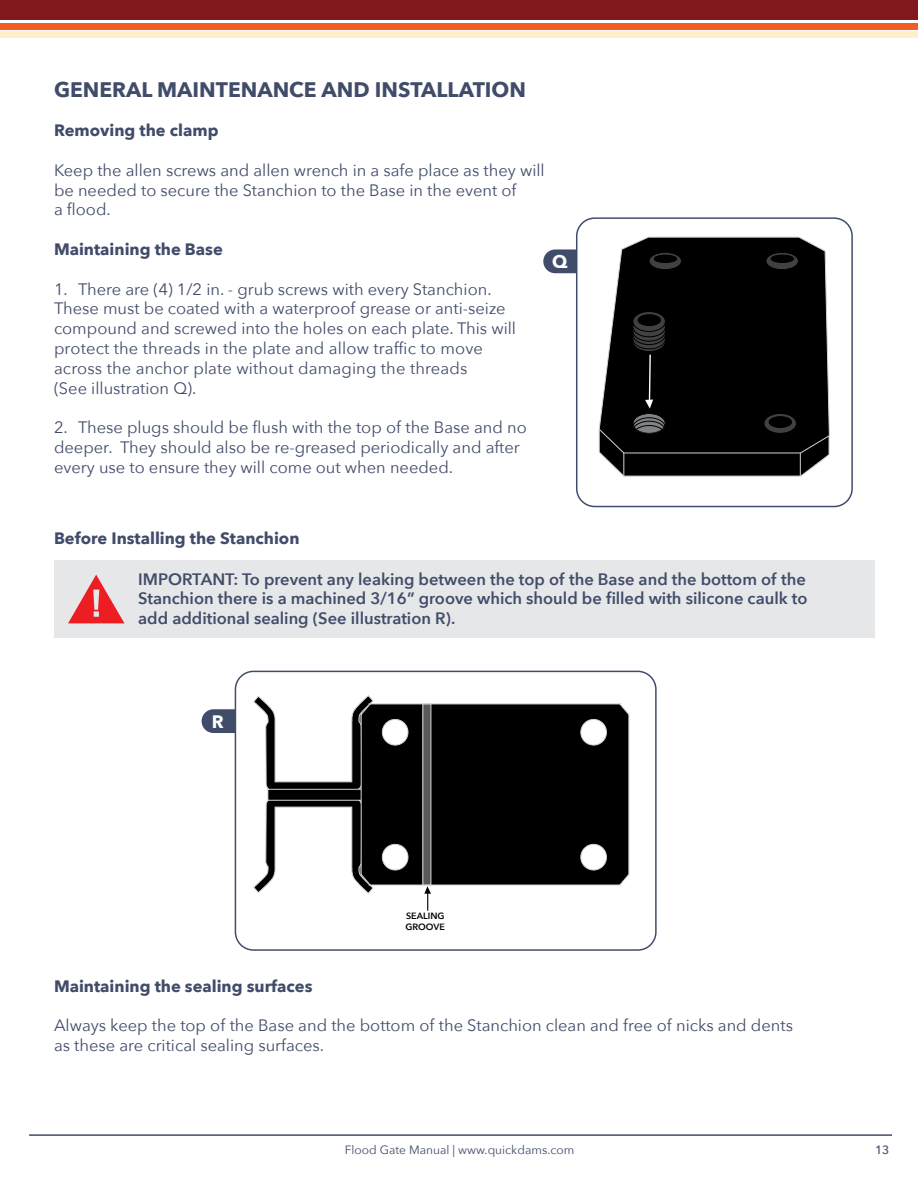
<style>
.page{position:relative;width:918px;height:1188px;background:#fff}
.page>*{position:absolute;margin:0;border:0;box-sizing:border-box;transform-origin:0 0}
.t1{font:700 21px "Avenir Next";color:#414c6a}
.t2{font:700 18px "Avenir Next";color:#fff}
.t3{font:16.5px/19.8px "Avenir Next";color:#414c6a}
.t4{font:600 16.5px/19.8px "Avenir Next";color:#414c6a;text-align:justify}
.t5{font:700 16.5px "Avenir Next";color:#414c6a}
.t6{font:12px "Avenir Next";color:#414c6a}
.t7{font:500 12px "Avenir Next";color:#414c6a}
.t8{font:600 9px/10.9px "Avenir Next";color:#000}
</style>
<div class="page">
<div style="left:0;top:0;width:918px;height:20px;background:#81181b"></div>
<div style="left:0;top:23px;width:918px;height:6px;background:#f15d22"></div>
<div style="left:0;top:32px;width:918px;height:6px;background:#fdefc7"></div>
<hr style="left:29px;top:1134px;width:863px;height:2px;background:#414c6a">
<div style="left:54px;top:561px;width:821px;height:77px;background:#e6e7e8"></div>
<div style="left:202px;top:709px;width:68px;height:24px;background:#414c6a;border-radius:12px"></div>
<div style="left:543px;top:249px;width:68px;height:24px;background:#414c6a;border-radius:12px"></div>
<div style="left:577px;top:218px;width:275px;height:289px;background:#fff;border-radius:18px"></div>
<svg style="left:616px;top:237px;width:211px;height:50px;background:#141414"></svg>
<svg style="left:766px;top:252px;width:32px;height:18px"></svg>
<div style="left:766px;top:252px;width:33px;height:18px;border:1px solid #000;border-radius:50%"></div>
<div style="left:771px;top:255px;width:23px;height:8px;background:#000;border-radius:50%"></div>
<div style="left:771px;top:255px;width:23px;height:8px;border:1px solid #000;border-radius:50%"></div>
<svg style="left:649px;top:252px;width:33px;height:18px"></svg>
<div style="left:649px;top:252px;width:33px;height:18px;border:1px solid #000;border-radius:50%"></div>
<div style="left:654px;top:255px;width:23px;height:8px;background:#000;border-radius:50%"></div>
<div style="left:654px;top:255px;width:23px;height:8px;border:1px solid #000;border-radius:50%"></div>
<svg style="left:599px;top:287px;width:231px;height:190px;background:#131414"></svg>
<div style="left:576px;top:217px;width:277px;height:290px;border:2px solid #414c6a;border-radius:18px"></div>
<div style="left:235px;top:671px;width:421px;height:279px;background:#fff;border-radius:18px"></div>
<svg style="left:253px;top:695px;width:124px;height:199px"></svg>
<div style="left:268px;top:789px;width:102px;height:11px;background:#000"></div>
<div style="left:268px;top:789px;width:102px;height:11px;border:1px solid #d1d3d4"></div>
<svg style="left:361px;top:704px;width:268px;height:181px;background:#0f0f0f"></svg>
<div style="left:423px;top:704px;width:8px;height:181px;background:#58595b"></div>
<div style="left:423px;top:704px;width:8px;height:181px;border:1px solid #d1d3d4"></div>
<svg style="left:424px;top:886px;width:7px;height:24px"></svg>
<div style="left:235px;top:671px;width:422px;height:280px;border:2px solid #414c6a;border-radius:18px"></div>
<svg style="left:68px;top:575px;width:56px;height:48px"></svg>
<p class="t1" style="left:54px;top:71px;width:474px">GENERAL MAINTENANCE AND INSTALLATION</p>
<p class="t5" style="left:54px;top:116px;width:166px">Removing the clamp</p>
<p class="t3" style="left:54px;top:159px;width:492px">Keep the allen screws and allen wrench in a safe place as they will be needed to secure the Stanchion to the Base in the event of<br>a flood.</p>
<p class="t5" style="left:54px;top:235px;width:170px">Maintaining the Base</p>
<p class="t3" style="left:54px;top:278px;width:464px">1. There are (4) 1/2 in. - grub screws with every Stanchion.<br>These must be coated with a waterproof grease or anti-seize compound and screwed into the holes on each plate. This will protect the threads in the plate and allow traffic to move across the anchor plate without damaging the threads<br>(See illustration Q).</p>
<p class="t3" style="left:54px;top:417px;width:474px">2. These plugs should be flush with the top of the Base and no deeper. They should also be re-greased periodically and after every use to ensure they will come out when needed.</p>
<p class="t2" style="left:552px;top:246px;width:17px">Q</p>
<p class="t5" style="left:54px;top:524px;width:247px">Before Installing the Stanchion</p>
<p class="t4" style="left:138px;top:569px;width:671px">IMPORTANT: To prevent any leaking between the top of the Base and the bottom of the Stanchion there is a machined 3/16” groove which should be filled with silicone caulk to add additional sealing (See illustration R).</p>
<p class="t2" style="left:212px;top:706px;width:13px">R</p>
<p class="t8" style="left:406px;top:910px;width:41px">SEALING<br>GROOVE</p>
<p class="t5" style="left:54px;top:972px;width:260px">Maintaining the sealing surfaces</p>
<p class="t3" style="left:54px;top:1015px;width:741px">Always keep the top of the Base and the bottom of the Stanchion clean and free of nicks and dents as these are critical sealing surfaces.</p>
<p class="t6" style="left:345px;top:1140px;width:231px">Flood Gate Manual | www.quickdams.com</p>
<p class="t7" style="left:875px;top:1139px;width:16px">13</p>
</div>
